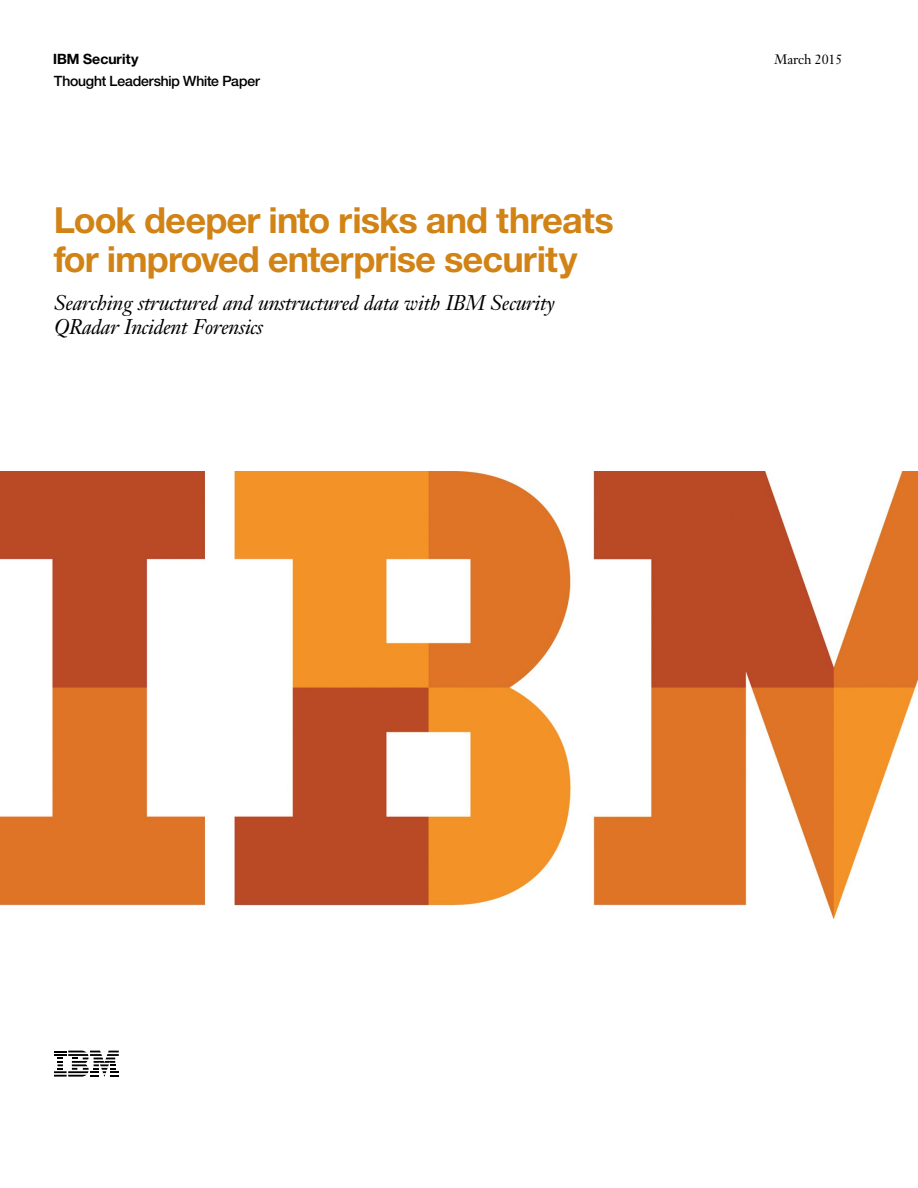
<style>
.page{position:relative;width:918px;height:1188px;background:#fff}
.page>*{position:absolute;margin:0;border:0;box-sizing:border-box;transform-origin:0 0}
.t1{font:700 36px/39px "Helv Neuefor IBM";letter-spacing:-.01em;color:#d18316}
.t2{font:italic 21px/24px "Janson Text LT Pro";letter-spacing:-.015em;color:#000}
.t3{font:500 14.25px/22.2px "Helv Neuefor IBM";letter-spacing:-.01em;color:#000}
.t4{font:13.5px "Janson Text LT Pro";letter-spacing:-.015em;color:#000}
.s1{font-weight:700}
</style>
<div class="page">
<svg style="left:54px;top:1051px;width:65px;height:26px"></svg>
<img style="left:0;top:472px;width:918px;height:446px">
<h2 class="t3" style="left:53px;top:48px;width:208px"><span class="s1">IBM Security<br></span>Thought Leadership White Paper</h2>
<h2 class="t4" style="left:775px;top:51px;width:69px">March 2015</h2>
<h1 class="t1" style="left:54px;top:200px;width:561px">Look deeper into risks and threats for improved enterprise security</h1>
<h2 class="t2" style="left:54px;top:291px;width:502px">Searching structured and unstructured data with IBM Security<br>QRadar Incident Forensics</h2>
</div>
